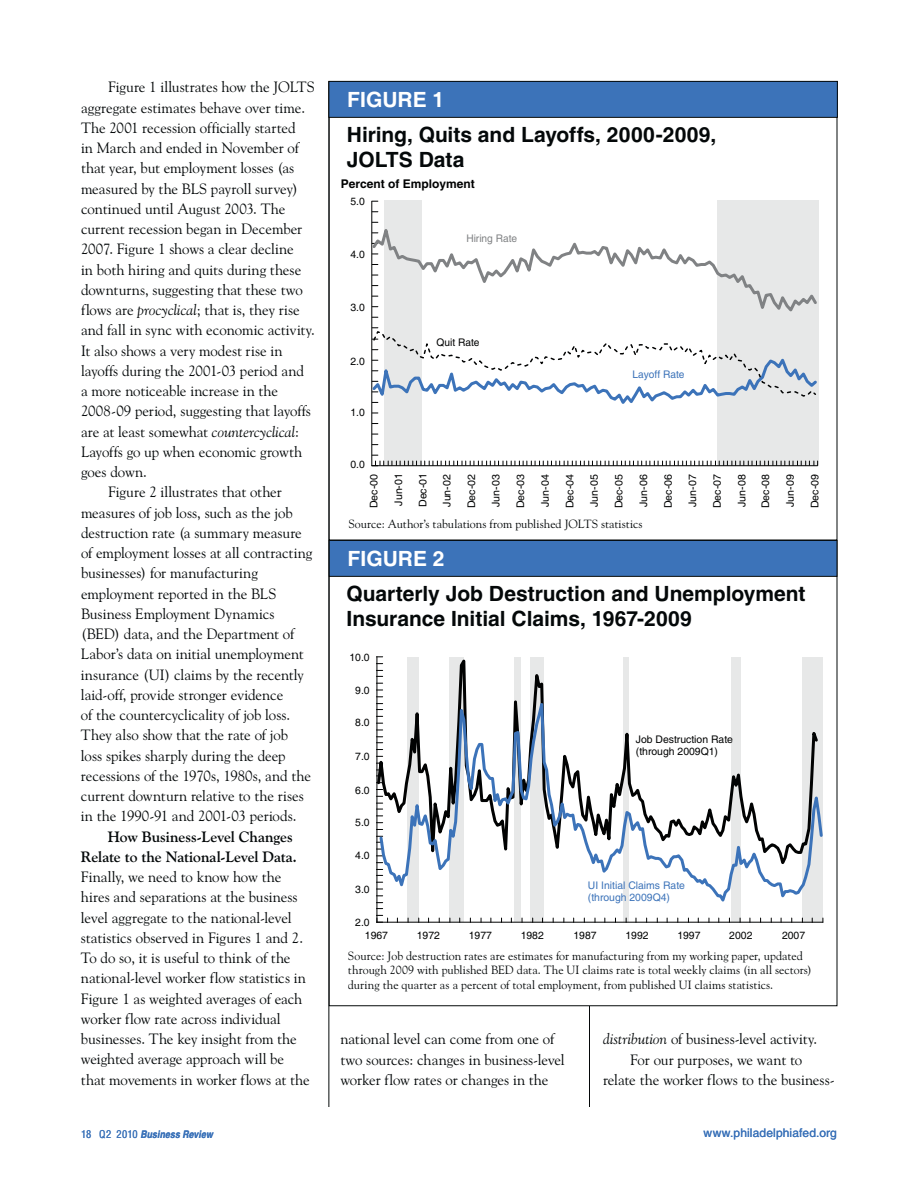
<style>
.page{position:relative;width:918px;height:1188px;background:#fff}
.page>*{position:absolute;margin:0;border:0;box-sizing:border-box;transform-origin:0 0}
.t1{font:700 21px/25.2px "Helvetica";color:#040809}
.t2{font:700 21px "Helvetica";color:#fff}
.t3{font:15px/20.2px "Goudy Old Style BT";letter-spacing:-.005em;color:#040809}
.t4{font:700 15px/20.2px "Goudy Old Style BT";color:#040809;text-align:right}
.t5{font:12px/14.4px "Goudy Old Style BT";color:#040809}
.t6{font:12px "Helvetica";letter-spacing:.01em;color:#3c73b9}
.t7{font:700 12px "Helvetica";color:#010202}
.t8{font:10.5px/12.1px "Helvetica";color:#010202}
.t9{font:10.5px/12.1px "Helvetica";color:#3c73b9}
.t10{font:italic 700 condensed 10.5px "Helvetica";letter-spacing:.015em;color:#3c73b9}
.t11{font:10.5px "Helvetica";color:#808284}
.s1{font-style:italic}
.s2{font-weight:400;font-style:normal}
</style>
<div class="page">
<hr style="left:589px;top:81px;width:1px;height:1026px;background:#040809">
<hr style="left:329px;top:81px;width:1px;height:1026px;background:#040809">
<div style="left:329px;top:540px;width:508px;height:36px;background:#3c73b9"></div>
<div style="left:329px;top:540px;width:508px;height:37px;border:1px solid #040809"></div>
<div style="left:802px;top:657px;width:21px;height:265px;background:#e7e8e8"></div>
<div style="left:731px;top:657px;width:10px;height:265px;background:#e7e8e8"></div>
<svg style="left:623px;top:912px;width:6px;height:10px"></svg>
<div style="left:530px;top:657px;width:14px;height:265px;background:#e7e8e8"></div>
<div style="left:514px;top:657px;width:7px;height:265px;background:#e7e8e8"></div>
<div style="left:450px;top:657px;width:14px;height:265px;background:#e7e8e8"></div>
<div style="left:407px;top:657px;width:12px;height:265px;background:#e7e8e8"></div>
<hr style="left:377px;top:657px;width:1px;height:265px;background:#010202">
<hr style="left:377px;top:922px;width:446px;height:1px;background:#010202">
<svg style="left:376px;top:915px;width:12px;height:8px"></svg>
<svg style="left:376px;top:640px;width:253px;height:272px"></svg>
<svg style="left:378px;top:683px;width:445px;height:224px"></svg>
<div style="left:329px;top:82px;width:508px;height:458px;background:#fff"></div>
<div style="left:329px;top:81px;width:508px;height:36px;background:#3c73b9"></div>
<div style="left:328px;top:81px;width:510px;height:37px;border:1px solid #040809"></div>
<div style="left:717px;top:200px;width:101px;height:265px;background:#e7e8e8"></div>
<div style="left:384px;top:200px;width:38px;height:265px;background:#e7e8e8"></div>
<hr style="left:372px;top:201px;width:1px;height:265px;background:#010202">
<svg style="left:372px;top:455px;width:446px;height:11px"></svg>
<svg style="left:371px;top:218px;width:448px;height:100px"></svg>
<svg style="left:371px;top:328px;width:448px;height:86px"></svg>
<p class="t3" style="left:108px;top:78px;width:208px">Figure 1 illustrates how the JOLTS</p>
<p class="t3" style="left:81px;top:98px;width:226px">aggregate estimates behave over time.</p>
<p class="t3" style="left:81px;top:119px;width:216px">The 2001 recession officially started</p>
<p class="t3" style="left:81px;top:139px;width:219px">in March and ended in November of</p>
<p class="t3" style="left:81px;top:159px;width:215px">that year, but employment losses (as</p>
<p class="t3" style="left:81px;top:179px;width:219px">measured by the BLS payroll survey)</p>
<p class="t3" style="left:81px;top:200px;width:206px">continued until August 2003. The</p>
<p class="t3" style="left:81px;top:220px;width:223px">current recession began in December</p>
<p class="t3" style="left:81px;top:240px;width:214px">2007. Figure 1 shows a clear decline</p>
<p class="t3" style="left:81px;top:260px;width:222px">in both hiring and quits during these</p>
<p class="t3" style="left:81px;top:281px;width:223px">downturns, suggesting that these two</p>
<p class="t3" style="left:81px;top:301px;width:220px">flows are <span class="s1">procyclical</span>; that is, they rise</p>
<p class="t3" style="left:81px;top:321px;width:236px">and fall in sync with economic activity.</p>
<p class="t3" style="left:81px;top:341px;width:203px">It also shows a very modest rise in</p>
<p class="t3" style="left:81px;top:362px;width:225px">layoffs during the 2001-03 period and</p>
<p class="t3" style="left:81px;top:382px;width:199px">a more noticeable increase in the</p>
<p class="t3" style="left:81px;top:402px;width:232px">2008-09 period, suggesting that layoffs</p>
<p class="t3" style="left:81px;top:422px;width:220px">are at least somewhat <span class="s1">countercyclical</span>:</p>
<p class="t3" style="left:81px;top:443px;width:223px">Layoffs go up when economic growth</p>
<p class="t3" style="left:81px;top:463px;width:67px">goes down.</p>
<p class="t3" style="left:108px;top:483px;width:175px">Figure 2 illustrates that other</p>
<p class="t3" style="left:81px;top:503px;width:213px">measures of job loss, such as the job</p>
<p class="t3" style="left:81px;top:524px;width:222px">destruction rate (a summary measure</p>
<p class="t3" style="left:81px;top:544px;width:233px">of employment losses at all contracting</p>
<p class="t3" style="left:81px;top:564px;width:178px">businesses) for manufacturing</p>
<p class="t3" style="left:81px;top:584px;width:197px">employment reported in the BLS</p>
<p class="t3" style="left:81px;top:605px;width:195px">Business Employment Dynamics</p>
<p class="t3" style="left:81px;top:625px;width:215px">(BED) data, and the Department of</p>
<p class="t3" style="left:81px;top:645px;width:224px">Labor’s data on initial unemployment</p>
<p class="t3" style="left:81px;top:665px;width:225px">insurance (UI) claims by the recently</p>
<p class="t3" style="left:81px;top:686px;width:204px">laid-off, provide stronger evidence</p>
<p class="t3" style="left:81px;top:706px;width:211px">of the countercyclicality of job loss.</p>
<p class="t3" style="left:81px;top:726px;width:208px">They also show that the rate of job</p>
<p class="t3" style="left:81px;top:746px;width:206px">loss spikes sharply during the deep</p>
<p class="t3" style="left:81px;top:767px;width:232px">recessions of the 1970s, 1980s, and the</p>
<p class="t3" style="left:81px;top:787px;width:225px">current downturn relative to the rises</p>
<p class="t3" style="left:81px;top:807px;width:217px">in the 1990-91 and 2001-03 periods.</p>
<p class="t4" style="left:81px;top:827px;width:217px">How Business-Level Changes<br>Relate to the National-Level Data.</p>
<p class="t3" style="left:81px;top:868px;width:230px">Finally, we need to know how the hires and separations at the business level aggregate to the national-level statistics observed in Figures 1 and 2.<br>To do so, it is useful to think of the national-level worker flow statistics in Figure 1 as weighted averages of each worker flow rate across individual businesses. The key insight from the weighted average approach will be that movements in worker flows at the</p>
<h1 class="t2" style="left:347px;top:92px;width:98px">FIGURE 1</h1>
<h1 class="t1" style="left:347px;top:124px;width:371px">Hiring, Quits and Layoffs, 2000-2009,<br>JOLTS Data</h1>
<p class="t7" style="left:341px;top:179px;width:136px">Percent of Employment</p>
<p class="t8" style="left:350px;top:196px;width:16px">5.0</p>
<p class="t8" style="left:350px;top:250px;width:16px">4.0</p>
<p class="t8" style="left:350px;top:302px;width:16px">3.0</p>
<p class="t8" style="left:350px;top:356px;width:16px">2.0</p>
<p class="t8" style="left:350px;top:407px;width:16px">1.0</p>
<p class="t8" style="left:350px;top:460px;width:16px">0.0</p>
<p class="t11" style="left:466px;top:235px;width:52px">Hiring Rate</p>
<p class="t8" style="left:437px;top:337px;width:45px">Quit Rate</p>
<p class="t9" style="left:633px;top:369px;width:54px">Layoff Rate</p>
<p class="t8" style="left:369px;top:508px;width:36px;rotate:-90deg">Dec-00</p>
<p class="t8" style="left:393px;top:506px;width:34px;rotate:-90deg">Jun-01</p>
<p class="t8" style="left:418px;top:507px;width:36px;rotate:-90deg">Dec-01</p>
<p class="t8" style="left:442px;top:507px;width:34px;rotate:-90deg">Jun-02</p>
<p class="t8" style="left:466px;top:508px;width:36px;rotate:-90deg">Dec-02</p>
<p class="t8" style="left:491px;top:507px;width:34px;rotate:-90deg">Jun-03</p>
<p class="t8" style="left:515px;top:508px;width:36px;rotate:-90deg">Dec-03</p>
<p class="t8" style="left:540px;top:507px;width:34px;rotate:-90deg">Jun-04</p>
<p class="t8" style="left:565px;top:508px;width:36px;rotate:-90deg">Dec-04</p>
<p class="t8" style="left:589px;top:507px;width:34px;rotate:-90deg">Jun-05</p>
<p class="t8" style="left:614px;top:508px;width:36px;rotate:-90deg">Dec-05</p>
<p class="t8" style="left:638px;top:507px;width:34px;rotate:-90deg">Jun-06</p>
<p class="t8" style="left:663px;top:508px;width:36px;rotate:-90deg">Dec-06</p>
<p class="t8" style="left:687px;top:507px;width:34px;rotate:-90deg">Jun-07</p>
<p class="t8" style="left:712px;top:508px;width:36px;rotate:-90deg">Dec-07</p>
<p class="t8" style="left:737px;top:507px;width:34px;rotate:-90deg">Jun-08</p>
<p class="t8" style="left:760px;top:508px;width:36px;rotate:-90deg">Dec-08</p>
<p class="t8" style="left:785px;top:507px;width:34px;rotate:-90deg">Jun-09</p>
<p class="t8" style="left:810px;top:508px;width:36px;rotate:-90deg">Dec-09</p>
<p class="t5" style="left:348px;top:518px;width:296px">Source: Author’s tabulations from published JOLTS statistics</p>
<h1 class="t2" style="left:348px;top:551px;width:98px">FIGURE 2</h1>
<h1 class="t1" style="left:347px;top:583px;width:460px">Quarterly Job Destruction and Unemployment<br>Insurance Initial Claims, 1967-2009</h1>
<p class="t8" style="left:349px;top:652px;width:22px">10.0</p>
<p class="t8" style="left:355px;top:685px;width:16px">9.0</p>
<p class="t8" style="left:355px;top:718px;width:16px">8.0</p>
<p class="t8" style="left:355px;top:752px;width:16px">7.0</p>
<p class="t8" style="left:355px;top:785px;width:16px">6.0</p>
<p class="t8" style="left:355px;top:818px;width:16px">5.0</p>
<p class="t8" style="left:355px;top:851px;width:16px">4.0</p>
<p class="t8" style="left:355px;top:884px;width:16px">3.0</p>
<p class="t8" style="left:355px;top:917px;width:16px">2.0</p>
<p class="t8" style="left:636px;top:734px;width:99px">Job Destruction Rate (through 2009Q1)</p>
<p class="t9" style="left:588px;top:880px;width:99px">UI Initial Claims Rate (through 2009Q4)</p>
<p class="t8" style="left:365px;top:930px;width:25px">1967</p>
<p class="t8" style="left:417px;top:930px;width:25px">1972</p>
<p class="t8" style="left:469px;top:930px;width:25px">1977</p>
<p class="t8" style="left:521px;top:930px;width:25px">1982</p>
<p class="t8" style="left:574px;top:930px;width:25px">1987</p>
<p class="t8" style="left:625px;top:930px;width:25px">1992</p>
<p class="t8" style="left:677px;top:930px;width:25px">1997</p>
<p class="t8" style="left:729px;top:930px;width:25px">2002</p>
<p class="t8" style="left:782px;top:930px;width:25px">2007</p>
<p class="t5" style="left:348px;top:949px;width:465px">Source: Job destruction rates are estimates for manufacturing from my working paper, updated through 2009 with published BED data. The UI claims rate is total weekly claims (in all sectors) during the quarter as a percent of total employment, from published UI claims statistics.</p>
<p class="t3" style="left:340px;top:1030px;width:226px">national level can come from one of two sources: changes in business-level worker flow rates or changes in the</p>
<p class="t3" style="left:603px;top:1030px;width:216px"><span class="s1">distribution</span> of business-level activity.</p>
<p class="t3" style="left:630px;top:1050px;width:174px">For our purposes, we want to</p>
<p class="t3" style="left:603px;top:1071px;width:233px">relate the worker flows to the business-</p>
<p class="t10" style="left:81px;top:1131px;width:133px"><span class="s2">18 Q2 2010</span> Business Review</p>
<p class="t6" style="left:704px;top:1129px;width:135px">www.philadelphiafed.org</p>
</div>
